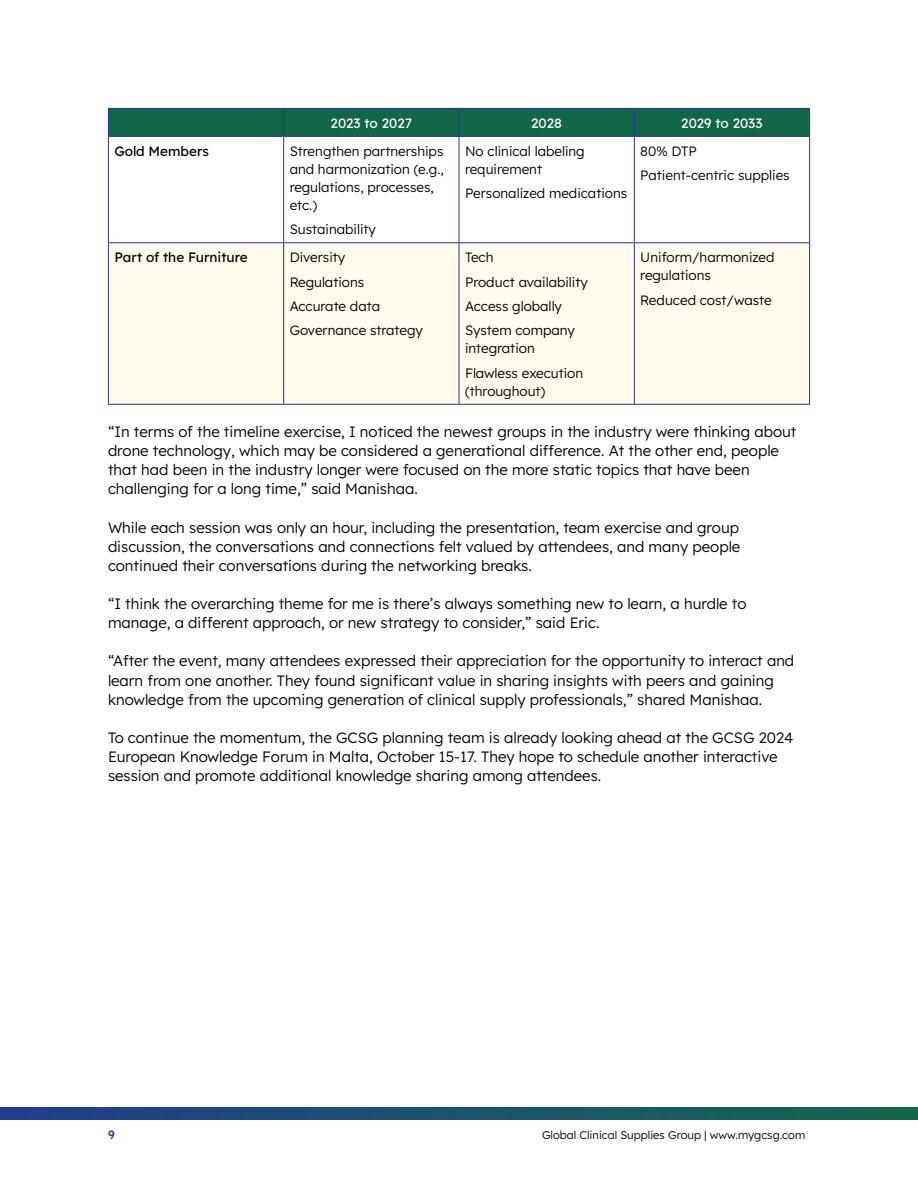
<style>
.page{position:relative;width:918px;height:1188px;background:#fff}
.page>*{position:absolute;margin:0;border:0;box-sizing:border-box;transform-origin:0 0}
.Body_Copy{font:300 15px/19.2px "Lexend";color:#000}
.Table_copy{font:300 13.5px/18px "Lexend";color:#000}
.Table_copy-2{font:13.5px "Lexend";color:#000}
.Body_Copy-2{font:13.5px "Lexend";color:#fff}
.t1{font:500 12px "Lexend";color:#283583}
.t2{font:300 11.25px "Lexend";color:#000}
</style>
<div class="page">
<svg style="left:0;top:1107px;width:918px;height:13px;background:#19526d"></svg>
<div style="left:109px;top:243px;width:700px;height:161px;background:#fffaec"></div>
<hr style="left:108px;top:137px;width:1px;height:105px;background:#283583">
<hr style="left:283px;top:137px;width:1px;height:105px;background:#283583">
<hr style="left:459px;top:137px;width:1px;height:105px;background:#283583">
<hr style="left:634px;top:137px;width:1px;height:105px;background:#283583">
<hr style="left:809px;top:137px;width:1px;height:105px;background:#283583">
<hr style="left:108px;top:242px;width:176px;height:1px;background:#283583">
<hr style="left:108px;top:243px;width:1px;height:161px;background:#283583">
<hr style="left:284px;top:242px;width:175px;height:1px;background:#283583">
<hr style="left:283px;top:243px;width:1px;height:161px;background:#283583">
<hr style="left:459px;top:242px;width:175px;height:1px;background:#283583">
<hr style="left:459px;top:243px;width:1px;height:161px;background:#283583">
<hr style="left:634px;top:242px;width:176px;height:1px;background:#283583">
<hr style="left:634px;top:243px;width:1px;height:161px;background:#283583">
<hr style="left:809px;top:243px;width:1px;height:161px;background:#283583">
<div style="left:108px;top:108px;width:702px;height:28px;background:#136749"></div>
<hr style="left:108px;top:136px;width:176px;height:1px;background:#283583">
<hr style="left:284px;top:136px;width:175px;height:1px;background:#283583">
<hr style="left:459px;top:136px;width:175px;height:1px;background:#283583">
<hr style="left:634px;top:136px;width:176px;height:1px;background:#283583">
<hr style="left:108px;top:404px;width:176px;height:1px;background:#283583">
<hr style="left:284px;top:404px;width:175px;height:1px;background:#283583">
<hr style="left:459px;top:404px;width:175px;height:1px;background:#283583">
<hr style="left:634px;top:404px;width:176px;height:1px;background:#283583">
<p class="Body_Copy-2" style="left:331px;top:113px;width:83px">2023 to 2027</p>
<p class="Body_Copy-2" style="left:531px;top:113px;width:32px">2028</p>
<p class="Body_Copy-2" style="left:681px;top:113px;width:83px">2029 to 2033</p>
<p class="Table_copy-2" style="left:114px;top:141px;width:96px">Gold Members</p>
<p class="Table_copy" style="left:290px;top:141px;width:156px">Strengthen partnerships and harmonization (e.g., regulations, processes, etc.)</p>
<p class="Table_copy" style="left:290px;top:220px;width:88px">Sustainability</p>
<p class="Table_copy-2" style="left:114px;top:248px;width:135px">Part of the Furniture</p>
<p class="Table_copy" style="left:290px;top:248px;width:57px">Diversity</p>
<p class="Table_copy" style="left:290px;top:272px;width:76px">Regulations</p>
<p class="Table_copy" style="left:290px;top:296px;width:92px">Accurate data</p>
<p class="Table_copy" style="left:290px;top:321px;width:135px">Governance strategy</p>
<p class="Table_copy" style="left:465px;top:141px;width:121px">No clinical labeling requirement</p>
<p class="Table_copy" style="left:465px;top:184px;width:164px">Personalized medications</p>
<p class="Table_copy" style="left:640px;top:141px;width:58px">80% DTP</p>
<p class="Table_copy" style="left:640px;top:166px;width:151px">Patient-centric supplies</p>
<p class="Table_copy" style="left:465px;top:248px;width:30px">Tech</p>
<p class="Table_copy" style="left:465px;top:272px;width:124px">Product availability</p>
<p class="Table_copy" style="left:465px;top:296px;width:98px">Access globally</p>
<p class="Table_copy" style="left:465px;top:321px;width:112px">System company integration</p>
<p class="Table_copy" style="left:465px;top:363px;width:120px">Flawless execution (throughout)</p>
<p class="Table_copy" style="left:640px;top:248px;width:136px">Uniform/harmonized regulations</p>
<p class="Table_copy" style="left:640px;top:290px;width:133px">Reduced cost/waste</p>
<p class="Body_Copy" style="left:108px;top:421px;width:690px">“In terms of the timeline exercise, I noticed the newest groups in the industry were thinking about drone technology, which may be considered a generational difference. At the other end, people that had been in the industry longer were focused on the more static topics that have been challenging for a long time,” said Manishaa.</p>
<p class="Body_Copy" style="left:108px;top:517px;width:634px;text-align:justify">While each session was only an hour, including the presentation, team exercise and group discussion, the conversations and connections felt valued by attendees, and many people continued their conversations during the networking breaks.</p>
<p class="Body_Copy" style="left:108px;top:593px;width:640px">“I think the overarching theme for me is there’s always something new to learn, a hurdle to manage, a different approach, or new strategy to consider,” said Eric.</p>
<p class="Body_Copy" style="left:108px;top:651px;width:688px">“After the event, many attendees expressed their appreciation for the opportunity to interact and learn from one another. They found significant value in sharing insights with peers and gaining knowledge from the upcoming generation of clinical supply professionals,” shared Manishaa.</p>
<p class="Body_Copy" style="left:108px;top:727px;width:687px">To continue the momentum, the GCSG planning team is already looking ahead at the GCSG 2024<br>European Knowledge Forum in Malta, October 15-17. They hope to schedule another interactive session and promote additional knowledge sharing among attendees.</p>
<p class="t1" style="left:108px;top:1126px;width:8px">9</p>
<p class="t2" style="left:542px;top:1127px;width:265px">Global Clinical Supplies Group | www.mygcsg.com</p>
</div>
